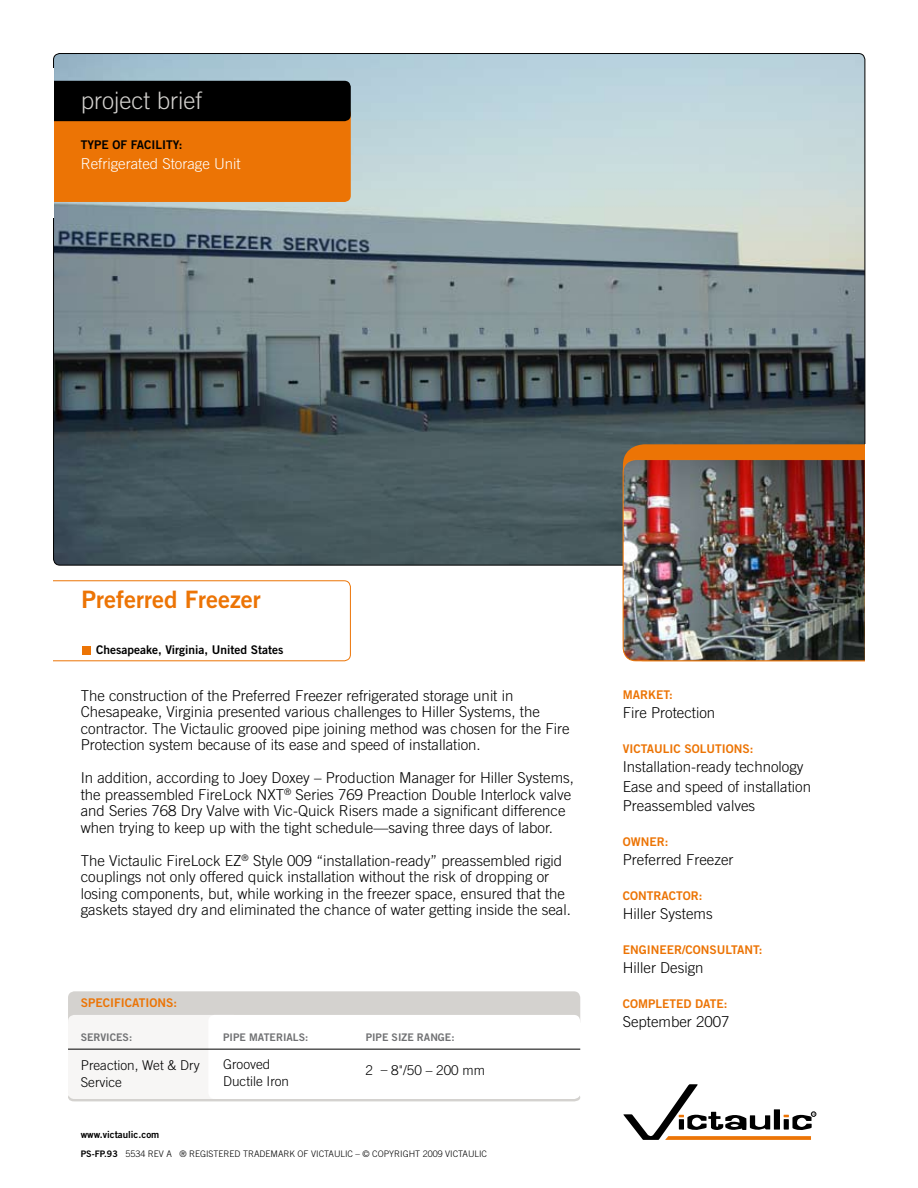
<style>
.page{position:relative;width:918px;height:1188px;background:#fff}
.page>*{position:absolute;margin:0;border:0;box-sizing:border-box;transform-origin:0 0}
.t1{font:24px "Trade Gothic Bold Two";color:#ec7405}
.t2{font:300 24px "Trade Gothic";color:#d4d2cf}
.t3{font:300 15px/16.5px "Trade Gothic";color:#000}
.t4{font:300 15px "Trade Gothic";color:#fff}
.t5{font:300 13.5px/17.5px "Trade Gothic";color:#000}
.t6{font:12px "Trade Gothic Bold Two";color:#ec7405}
.t7{font:12px "Trade Gothic Bold Two";color:#000}
.t8{font:10.5px "Trade Gothic Bold Two";color:#707173}
.t9{font:9.75px "Trade Gothic Bold Two";color:#000}
.t10{font:300 9px "Trade Gothic";color:#000}
.s1{font-family:"Trade Gothic Bold Two";font-weight:400}
</style>
<div class="page">
<img style="left:55px;top:54px;width:810px;height:510px">
<div style="left:42px;top:107px;width:309px;height:95px;background:#ec7405;border-radius:6px"></div>
<div style="left:43px;top:81px;width:308px;height:40px;background:#000;border-radius:6px"></div>
<div style="left:623px;top:444px;width:263px;height:217px;background:#ec7405;border-radius:21px"></div>
<img style="left:623px;top:460px;width:242px;height:201px">
<div style="left:623px;top:459px;width:263px;height:202px;border:1px solid #ec7405;border-radius:13px"></div>
<div style="left:42px;top:580px;width:309px;height:81px;border:1px solid #ec7405;border-radius:6px"></div>
<div style="left:42px;top:577px;width:11px;height:89px;background:#fff"></div>
<div style="left:82px;top:646px;width:9px;height:8px;background:#ec7405"></div>
<div style="left:865px;top:444px;width:23px;height:219px;background:#fff"></div>
<div style="left:35px;top:68px;width:18px;height:149px;background:#fff"></div>
<svg style="left:623px;top:1084px;width:193px;height:56px"></svg>
<div style="left:68px;top:991px;width:512px;height:36px;background:#d4d2cf;border-radius:6px"></div>
<svg style="left:68px;top:1095px;width:512px;height:6px"></svg>
<div style="left:68px;top:1015px;width:172px;height:84px;background:#f7f6f5;border-radius:6px"></div>
<div style="left:208px;top:1015px;width:372px;height:84px;background:#fff;border-radius:6px"></div>
<hr style="left:68px;top:1049px;width:512px;height:1px;background:#000">
<h1 class="t2" style="left:81px;top:86px;width:123px">project brief</h1>
<p class="t7" style="left:81px;top:138px;width:103px">TYPE OF FACILITY:</p>
<p class="t4" style="left:81px;top:155px;width:162px">Refrigerated Storage Unit</p>
<h1 class="t1" style="left:81px;top:584px;width:181px">Preferred Freezer</h1>
<p class="t7" style="left:96px;top:642px;width:189px">Chesapeake, Virginia, United States</p>
<p class="t3" style="left:81px;top:687px;width:490px">The construction of the Preferred Freezer refrigerated storage unit in Chesapeake, Virginia presented various challenges to Hiller Systems, the contractor. The Victaulic grooved pipe joining method was chosen for the Fire Protection system because of its ease and speed of installation.</p>
<p class="t3" style="left:81px;top:769px;width:495px">In addition, according to Joey Doxey – Production Manager for Hiller Systems, the preassembled FireLock NXT<sup>®</sup> Series 769 Preaction Double Interlock valve and Series 768 Dry Valve with Vic-Quick Risers made a significant difference when trying to keep up with the tight schedule—saving three days of labor.</p>
<p class="t3" style="left:81px;top:852px;width:492px">The Victaulic FireLock EZ<sup>®</sup> Style 009 “installation-ready” preassembled rigid couplings not only offered quick installation without the risk of dropping or losing components, but, while working in the freezer space, ensured that the gaskets stayed dry and eliminated the chance of water getting inside the seal.</p>
<p class="t6" style="left:81px;top:996px;width:98px">SPECIFICATIONS:</p>
<p class="t8" style="left:81px;top:1031px;width:53px">SERVICES:</p>
<p class="t8" style="left:223px;top:1031px;width:87px">PIPE MATERIALS:</p>
<p class="t8" style="left:366px;top:1031px;width:90px">PIPE SIZE RANGE:</p>
<p class="t5" style="left:366px;top:1062px;width:121px">2 – 8"/50 – 200 mm</p>
<p class="t5" style="left:81px;top:1056px;width:121px">Preaction, Wet &amp; Dry<br>Service</p>
<p class="t5" style="left:223px;top:1055px;width:68px">Grooved<br>Ductile Iron</p>
<p class="t9" style="left:81px;top:1128px;width:80px">www.victaulic.com</p>
<p class="t10" style="left:81px;top:1149px;width:408px"><span class="s1">PS-FP.93</span> 5534 REV A ® REGISTERED TRADEMARK OF VICTAULIC – © COPYRIGHT 2009 VICTAULIC</p>
<p class="t6" style="left:623px;top:687px;width:52px">MARKET:</p>
<p class="t3" style="left:623px;top:704px;width:94px">Fire Protection</p>
<p class="t6" style="left:623px;top:741px;width:132px">VICTAULIC SOLUTIONS:</p>
<p class="t3" style="left:623px;top:757px;width:190px;line-height:19.5px">Installation-ready technology<br>Ease and speed of installation<br>Preassembled valves</p>
<p class="t6" style="left:623px;top:834px;width:47px">OWNER:</p>
<p class="t3" style="left:623px;top:851px;width:112px">Preferred Freezer</p>
<p class="t6" style="left:623px;top:888px;width:81px">CONTRACTOR:</p>
<p class="t3" style="left:623px;top:905px;width:91px">Hiller Systems</p>
<p class="t6" style="left:623px;top:942px;width:141px">ENGINEER/CONSULTANT:</p>
<p class="t3" style="left:623px;top:959px;width:82px">Hiller Design</p>
<p class="t6" style="left:623px;top:996px;width:106px">COMPLETED DATE:</p>
<p class="t3" style="left:623px;top:1013px;width:108px">September 2007</p>
</div>
